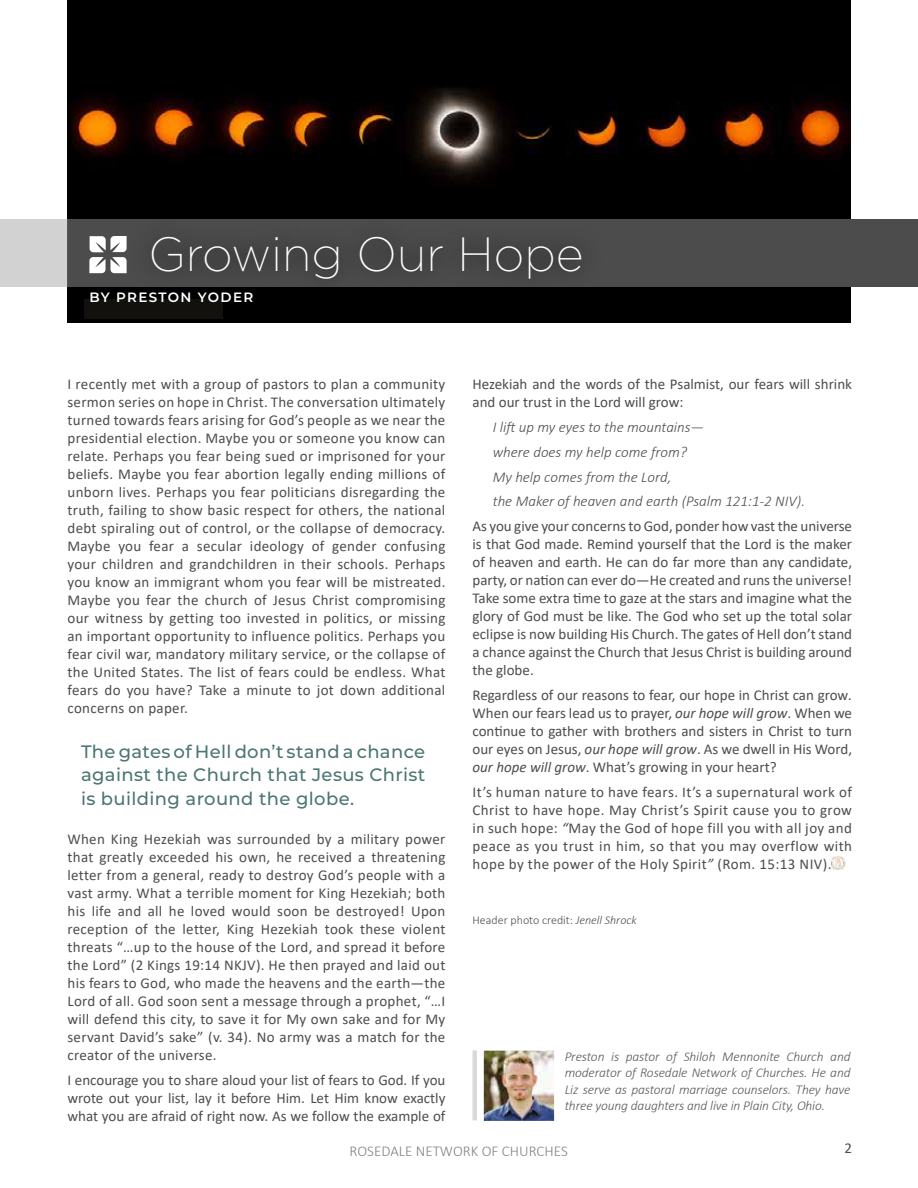
<style>
.page{position:relative;width:918px;height:1188px;background:#fff}
.page>*{position:absolute;margin:0;border:0;box-sizing:border-box;transform-origin:0 0}
.t1{font:200 48px "Gotham";color:#fff}
.t2{font:500 18px/24px "Montserrat";letter-spacing:.02em;color:#4c7672;text-align:justify}
.t3{font:15px/18px "Calibri";color:#4d4d4f;text-align:justify}
.t4{font:italic 300 15px/24.8px "Calibri";color:#4d4d4f}
.t5{font:300 15px "Calibri";color:#808285}
.t6{font:italic 300 13.5px/16.5px "Calibri";letter-spacing:-.01em;color:#58595b;text-align:justify}
.t7{font:600 13.5px "Montserrat";letter-spacing:.1em;color:#fff}
.t8{font:300 12px "Calibri";color:#4d4d4f}
.s1{font-style:italic}
</style>
<div class="page">
<img style="left:68px;top:0;width:782px;height:322px">
<div style="left:84px;top:299px;width:139px;height:20px;background:#13110e"></div>
<div style="left:0;top:219px;width:68px;height:68px;background:#d2d2d2"></div>
<div style="left:68px;top:219px;width:783px;height:68px;background:#4c4c4c"></div>
<svg style="left:130px;top:214px;width:472px;height:86px"></svg>
<svg style="left:89px;top:236px;width:38px;height:37px"></svg>
<div style="left:472px;top:1050px;width:5px;height:71px;background:#d9d9d9"></div>
<img style="left:484px;top:1051px;width:70px;height:70px">
<div style="left:846px;top:219px;width:72px;height:68px;background:#4c4c4c"></div>
<img style="left:829px;top:856px;width:17px;height:14px">
<h1 class="t1" style="left:148px;top:228px;width:437px">Growing Our Hope</h1>
<p class="t7" style="left:89px;top:288px;width:165px">BY PRESTON YODER</p>
<p class="t3" style="left:68px;top:375px;width:379px">I recently met with a group of pastors to plan a community sermon series on hope in Christ. The conversation ultimately turned towards fears arising for God’s people as we near the presidential election. Maybe you or someone you know can relate. Perhaps you fear being sued or imprisoned for your beliefs. Maybe you fear abortion legally ending millions of unborn lives. Perhaps you fear politicians disregarding the truth, failing to show basic respect for others, the national debt spiraling out of control, or the collapse of democracy.<br>Maybe you fear a secular ideology of gender confusing your children and grandchildren in their schools. Perhaps you know an immigrant whom you fear will be mistreated.<br>Maybe you fear the church of Jesus Christ compromising our witness by getting too invested in politics, or missing an important opportunity to influence politics. Perhaps you fear civil war, mandatory military service, or the collapse of the United States. The list of fears could be endless. What fears do you have? Take a minute to jot down additional concerns on paper.</p>
<p class="t2" style="left:81px;top:738px;width:346px">The gates of Hell don’t stand a chance against the Church that Jesus Christ is building around the globe.</p>
<p class="t3" style="left:68px;top:829px;width:379px">When King Hezekiah was surrounded by a military power that greatly exceeded his own, he received a threatening letter from a general, ready to destroy God’s people with a vast army. What a terrible moment for King Hezekiah; both his life and all he loved would soon be destroyed! Upon reception of the letter, King Hezekiah took these violent threats “…up to the house of the Lord, and spread it before the Lord” (2 Kings 19:14 NKJV). He then prayed and laid out his fears to God, who made the heavens and the earth—the Lord of all. God soon sent a message through a prophet, “…I will defend this city, to save it for My own sake and for My servant David’s sake” (v. 34). No army was a match for the creator of the universe.</p>
<p class="t3" style="left:68px;top:1070px;width:380px">I encourage you to share aloud your list of fears to God. If you wrote out your list, lay it before Him. Let Him know exactly what you are afraid of right now. As we follow the example of</p>
<p class="t3" style="left:472px;top:375px;width:381px">Hezekiah and the words of the Psalmist, our fears will shrink and our trust in the Lord will grow:</p>
<p class="t4" style="left:493px;top:415px;width:314px">I lift up my eyes to the mountains—<br>where does my help come from?<br>My help comes from the Lord,<br>the Maker of heaven and earth (Psalm 121:1-2 NIV).</p>
<p class="t3" style="left:472px;top:517px;width:381px">As you give your concerns to God, ponder how vast the universe is that God made. Remind yourself that the Lord is the maker of heaven and earth. He can do far more than any candidate, party, or nation can ever do—He created and runs the universe!<br>Take some extra time to gaze at the stars and imagine what the glory of God must be like. The God who set up the total solar eclipse is now building His Church. The gates of Hell don’t stand a chance against the Church that Jesus Christ is building around the globe.</p>
<p class="t3" style="left:472px;top:685px;width:381px">Regardless of our reasons to fear, our hope in Christ can grow<span class="s1">.<br></span>When our fears lead us to prayer, <span class="s1">our hope will grow</span>. When we continue to gather with brothers and sisters in Christ to turn our eyes on Jesus, <span class="s1">our hope will grow</span>. As we dwell in His Word, <span class="s1">our hope will grow</span>. What’s growing in your heart?</p>
<p class="t3" style="left:472px;top:782px;width:381px">It’s human nature to have fears. It’s a supernatural work of Christ to have hope. May Christ’s Spirit cause you to grow in such hope: <span class="s1">“</span>May the God of hope fill you with all joy and peace as you trust in him, so that you may overflow with hope by the power of the Holy Spirit<span class="s1">”</span> (Rom. 15:13 NIV).</p>
<p class="t8" style="left:472px;top:912px;width:166px">Header photo credit: <span class="s1">Jenell Shrock</span></p>
<p class="t6" style="left:565px;top:1048px;width:287px">Preston is pastor of Shiloh Mennonite Church and moderator of Rosedale Network of Churches. He and Liz serve as pastoral marriage counselors. They have three young daughters and live in Plain City, Ohio.</p>
<p class="t5" style="left:350px;top:1142px;width:220px">ROSEDALE NETWORK OF CHURCHES</p>
<p class="t3" style="left:845px;top:1139px;width:9px">2</p>
</div>
